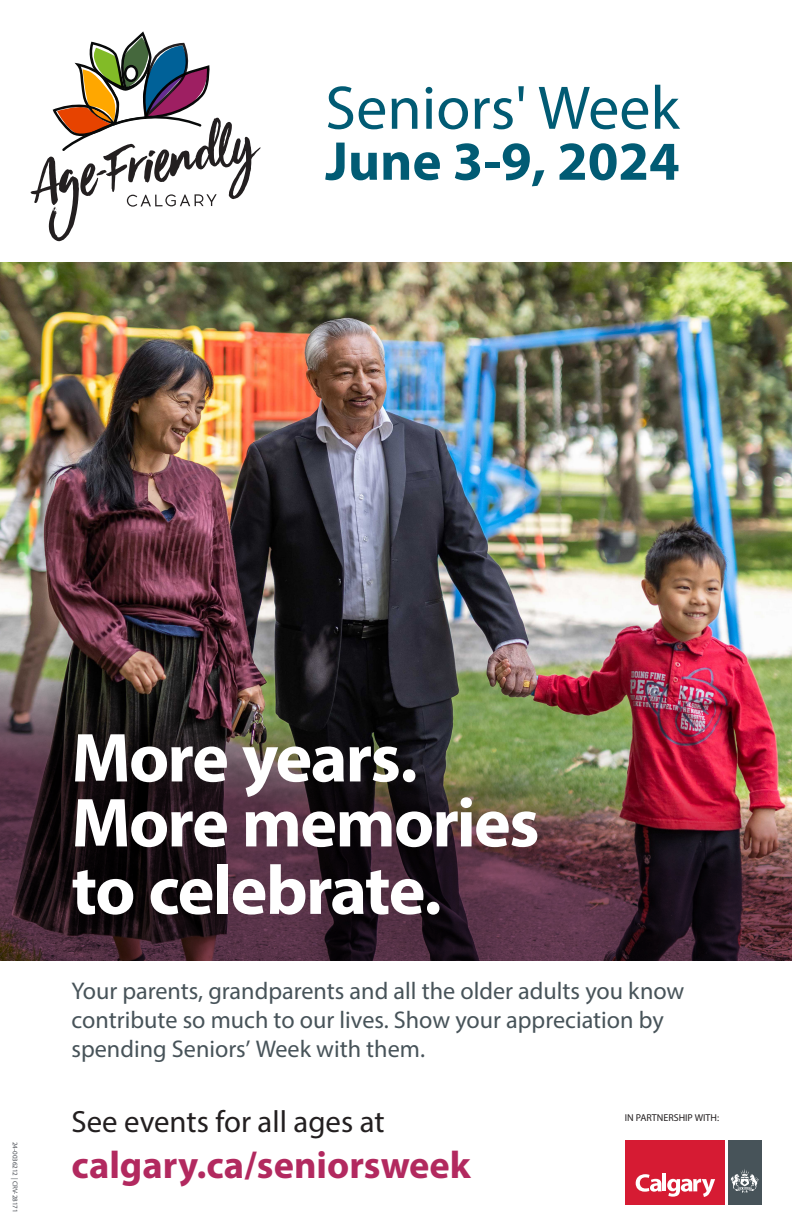
<style>
.page{position:relative;width:792px;height:1224px;background:#fff}
.page>*{position:absolute;margin:0;border:0;box-sizing:border-box;transform-origin:0 0}
.t1{font:700 70px/66.2px "Myriad Pro";letter-spacing:-.025em;color:#fff}
.t2{font:62px "Myriad Pro";color:#015b74}
.t3{font:700 55.2px "Myriad Pro";color:#015b74}
.t4{font:700 38.5px "Myriad Pro";color:#b2295f}
.t5{font:30.8px "Myriad Pro";color:#231f20}
.t6{font:24.2px/29px "Myriad Pro";color:#475359}
.t7{font:10px "Myriad Pro";color:#231f20}
.t8{font:7px "Myriad Pro";color:#4b4f55}
</style>
<div class="page">
<svg style="left:31px;top:31px;width:230px;height:210px"></svg>
<img style="left:0;top:262px;width:792px;height:413px">
<div style="left:625px;top:1140px;width:100px;height:64px;background:#d61b33"></div>
<div style="left:728px;top:1140px;width:34px;height:64px;background:#475359"></div>
<svg style="left:636px;top:1174px;width:79px;height:23px"></svg>
<svg style="left:731px;top:1169px;width:28px;height:24px"></svg>
<img style="left:0;top:675px;width:792px;height:285px">
<p class="t2" style="left:325px;top:70px;width:356px">Seniors' Week</p>
<p class="t3" style="left:325px;top:125px;width:356px">June 3-9, 2024</p>
<p class="t8" style="left:19px;top:1142px;width:72px;rotate:90deg">24-0036212 | CRV-28171</p>
<p class="t1" style="left:71px;top:723px;width:470px">More years.<br>More memories to celebrate.</p>
<p class="t6" style="left:71px;top:976px;width:614px">Your parents, grandparents and all the older adults you know contribute so much to our lives. Show your appreciation by spending Seniors’ Week with them.</p>
<p class="t5" style="left:71px;top:1103px;width:315px">See events for all ages at</p>
<p class="t4" style="left:71px;top:1140px;width:401px">calgary.ca/seniorsweek</p>
<p class="t7" style="left:625px;top:1112px;width:96px">IN PARTNERSHIP WITH:</p>
</div>
